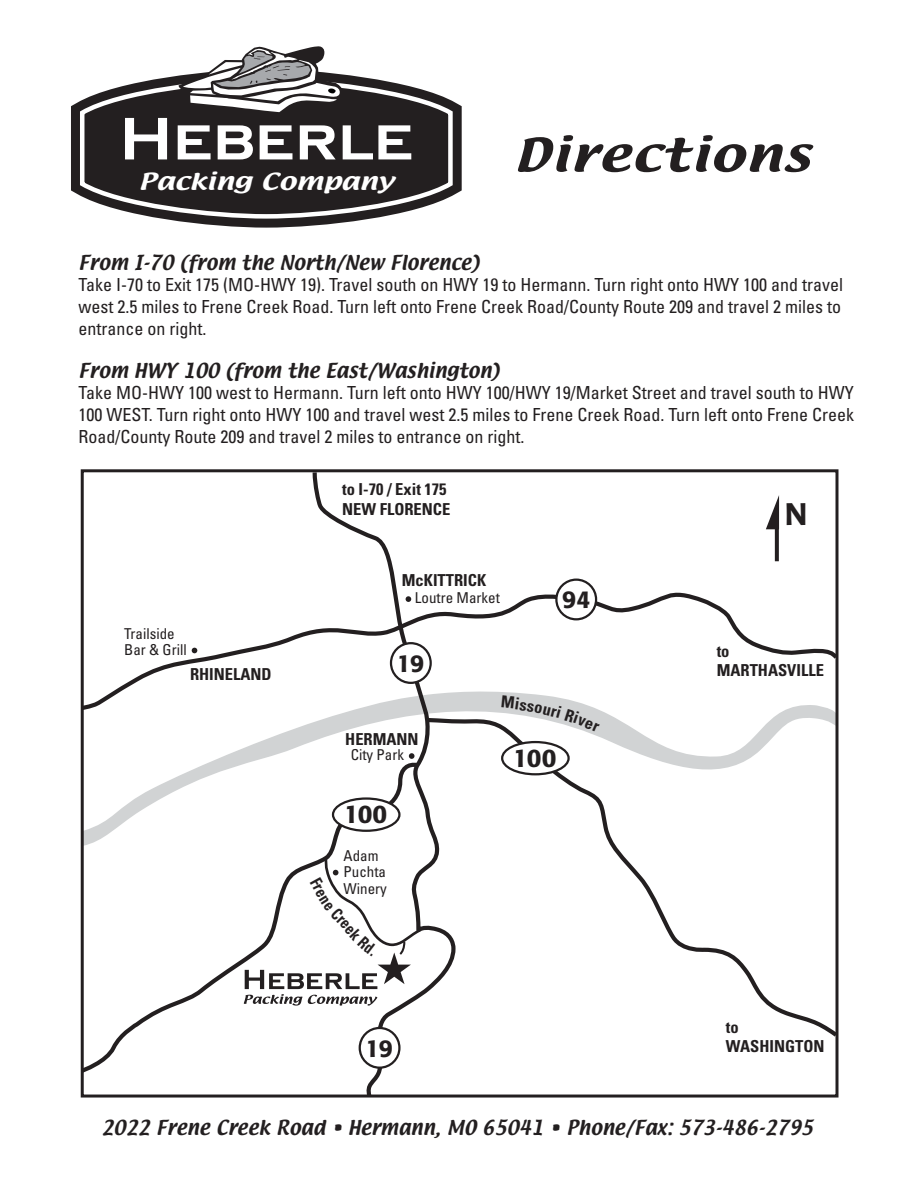
<style>
.page{position:relative;width:918px;height:1188px;background:#fff}
.page>*{position:absolute;margin:0;border:0;box-sizing:border-box;transform-origin:0 0}
.t1{font:40.5px "Textile";letter-spacing:.025em;color:#231f20;scale:1.33 1}
.t2{font:500 30.9px "Formata";color:#231f20}
.t3{font:500 25.2px "Formata";letter-spacing:-.02em;color:#231f20}
.t4{font:500 24.3px "Formata";color:#231f20}
.t5{font:20.4px "Textile";color:#fff;scale:1.33 1}
.t6{font:condensed 18px/21.6px "Univers";color:#231f20;text-align:justify}
.t7{font:18px "Textile";letter-spacing:.01em;color:#231f20}
.t8{font:700 condensed 16.5px/19.8px "Univers";color:#231f20}
.t9{font:condensed 15px/16.5px "Univers";color:#231f20}
</style>
<div class="page">
<svg style="left:71px;top:74px;width:391px;height:154px"></svg>
<svg style="left:78px;top:76px;width:377px;height:145px"></svg>
<svg style="left:125px;top:118px;width:42px;height:41px"></svg>
<svg style="left:178px;top:125px;width:33px;height:34px"></svg>
<svg style="left:260px;top:125px;width:32px;height:34px"></svg>
<svg style="left:218px;top:125px;width:35px;height:34px"></svg>
<svg style="left:300px;top:125px;width:36px;height:34px"></svg>
<svg style="left:343px;top:125px;width:68px;height:34px"></svg>
<svg style="left:178px;top:46px;width:165px;height:70px"></svg>
<svg style="left:775px;top:529px;width:4px;height:32px"></svg>
<svg style="left:766px;top:495px;width:13px;height:34px"></svg>
<svg style="left:211px;top:713px;width:623px;height:49px"></svg>
<svg style="left:310px;top:473px;width:148px;height:621px"></svg>
<svg style="left:80px;top:762px;width:342px;height:313px"></svg>
<svg style="left:423px;top:716px;width:416px;height:325px"></svg>
<div style="left:502px;top:742px;width:67px;height:32px;background:#fff;border-radius:50%"></div>
<div style="left:501px;top:741px;width:69px;height:34px;border:2px solid #231f20;border-radius:50%"></div>
<div style="left:333px;top:799px;width:66px;height:32px;background:#fff;border-radius:50%"></div>
<div style="left:332px;top:797px;width:69px;height:35px;border:2px solid #231f20;border-radius:50%"></div>
<svg style="left:409px;top:753px;width:6px;height:6px"></svg>
<svg style="left:80px;top:587px;width:759px;height:126px"></svg>
<div style="left:556px;top:580px;width:40px;height:39px;background:#fff;border-radius:50%"></div>
<div style="left:555px;top:579px;width:42px;height:41px;border:2px solid #231f20;border-radius:50%"></div>
<svg style="left:406px;top:596px;width:5px;height:6px"></svg>
<svg style="left:192px;top:648px;width:5px;height:5px"></svg>
<div style="left:81px;top:469px;width:757px;height:629px;border:3px solid #231f20"></div>
<svg style="left:502px;top:696px;width:98px;height:36px"></svg>
<svg style="left:244px;top:855px;width:180px;height:151px"></svg>
<p class="t5" style="left:139px;top:168px;width:193px">Packing Company</p>
<h1 class="t1" style="left:513px;top:127px;width:225px">Directions</h1>
<p class="t7" style="left:79px;top:250px;width:402px">From I-70 (from the North/New Florence)</p>
<p class="t6" style="left:79px;top:274px;width:766px">Take I-70 to Exit 175 (MO-HWY 19). Travel south on HWY 19 to Hermann. Turn right onto HWY 100 and travel west 2.5 miles to Frene Creek Road. Turn left onto Frene Creek Road/County Route 209 and travel 2 miles to entrance on right.</p>
<p class="t7" style="left:79px;top:358px;width:422px">From HWY 100 (from the East/Washington)</p>
<p class="t6" style="left:79px;top:382px;width:777px">Take MO-HWY 100 west to Hermann. Turn left onto HWY 100/HWY 19/Market Street and travel south to HWY 100 WEST. Turn right onto HWY 100 and travel west 2.5 miles to Frene Creek Road. Turn left onto Frene Creek Road/County Route 209 and travel 2 miles to entrance on right.</p>
<p class="t9" style="left:124px;top:625px;width:64px">Trailside<br>Bar &amp; Grill</p>
<p class="t8" style="left:190px;top:664px;width:83px">RHINELAND</p>
<p class="t8" style="left:342px;top:479px;width:110px">to I-70 / Exit 175<br>NEW FLORENCE</p>
<p class="t8" style="left:402px;top:571px;width:86px">McKITTRICK</p>
<p class="t9" style="left:415px;top:590px;width:86px">Loutre Market</p>
<h3 class="t4" style="left:397px;top:648px;width:29px">19</h3>
<h3 class="t4" style="left:562px;top:585px;width:30px">94</h3>
<p class="t8" style="left:345px;top:729px;width:75px">HERMANN</p>
<p class="t9" style="left:351px;top:747px;width:55px">City Park</p>
<h3 class="t3" style="left:344px;top:799px;width:45px">100</h3>
<p class="t9" style="left:344px;top:847px;width:45px">Adam<br>Puchta<br>Winery</p>
<h3 class="t3" style="left:513px;top:743px;width:45px">100</h3>
<h3 class="t4" style="left:366px;top:1033px;width:29px">19</h3>
<h2 class="t2" style="left:785px;top:495px;width:24px">N</h2>
<p class="t8" style="left:717px;top:641px;width:109px">to<br>MARTHASVILLE</p>
<p class="t8" style="left:726px;top:1017px;width:100px">to<br>WASHINGTON</p>
<p class="t7" style="left:101px;top:1115px;width:713px">2022 Frene Creek Road • Hermann, MO 65041 • Phone/Fax: 573-486-2795</p>
</div>
